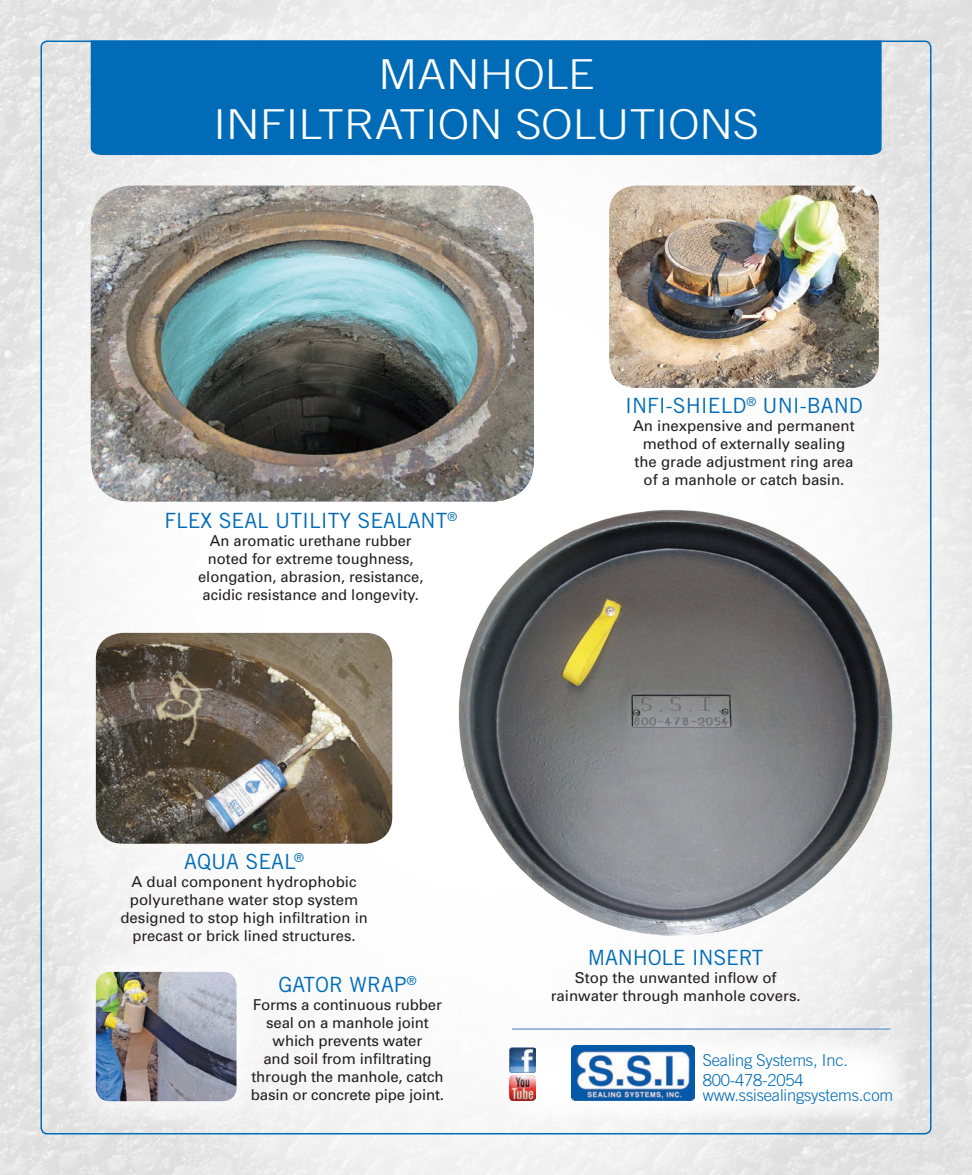
<style>
.page{position:relative;width:972px;height:1175px;background:#fff}
.page>*{position:absolute;margin:0;border:0;box-sizing:border-box;transform-origin:0 0}
.t1{font:300 41.25px/49.5px "Trade Gothic";letter-spacing:-.01em;color:#fff;text-align:center;scale:1.15 1}
.t2{font:21px "Trade Gothic";color:#006cb7}
.t3{font:300 16.5px/19.5px "Trade Gothic";letter-spacing:-.01em;color:#006cb7}
.t4{font:15px/18px "Univers";color:#231f20;text-align:center}
</style>
<div class="page">
<img style="left:0;top:0;width:972px;height:1174px">
<img style="left:96px;top:633px;width:296px;height:210px">
<div style="left:58px;top:933px;width:217px;height:206px;background:#fff;opacity:.95"></div>
<img style="left:96px;top:971px;width:141px;height:130px">
<div style="left:90px;top:40px;width:792px;height:116px;background:#006cb7"></div>
<hr style="left:512px;top:1028px;width:378px;height:1px;background:#7da3d5">
<img style="left:91px;top:185px;width:443px;height:316px">
<img style="left:609px;top:185px;width:270px;height:203px">
<img style="left:459px;top:509px;width:434px;height:427px">
<div style="left:499px;top:1034px;width:410px;height:86px;background:#fff"></div>
<img style="left:571px;top:1045px;width:123px;height:55px">
<img style="left:510px;top:1047px;width:25px;height:25px">
<img style="left:510px;top:1075px;width:25px;height:25px">
<h1 class="t1" style="left:213px;top:49px;width:477px">MANHOLE<br>INFILTRATION SOLUTIONS</h1>
<h2 class="t2" style="left:164px;top:507px;width:294px">FLEX SEAL UTILITY SEALANT<sup>®</sup></h2>
<p class="t4" style="left:198px;top:531px;width:227px">An aromatic urethane rubber noted for extreme toughness, elongation, abrasion, resistance, acidic resistance and longevity.</p>
<h2 class="t2" style="left:625px;top:392px;width:239px">INFI-SHIELD<sup>®</sup> UNI-BAND</h2>
<p class="t4" style="left:633px;top:416px;width:223px">An inexpensive and permanent method of externally sealing the grade adjustment ring area of a manhole or catch basin.</p>
<h2 class="t2" style="left:184px;top:849px;width:121px">AQUA SEAL<sup>®</sup></h2>
<p class="t4" style="left:120px;top:872px;width:249px">A dual component hydrophobic polyurethane water stop system designed to stop high infiltration in precast or brick lined structures.</p>
<h2 class="t2" style="left:279px;top:972px;width:139px">GATOR WRAP<sup>®</sup></h2>
<p class="t4" style="left:251px;top:995px;width:195px">Forms a continuous rubber seal on a manhole joint which prevents water<br>and soil from infiltrating through the manhole, catch basin or concrete pipe joint.</p>
<h2 class="t2" style="left:588px;top:945px;width:177px">MANHOLE INSERT</h2>
<p class="t4" style="left:551px;top:968px;width:252px">Stop the unwanted inflow of rainwater through manhole covers.</p>
<p class="t3" style="left:703px;top:1050px;width:147px">Sealing Systems, Inc.<br>800-478-2054</p>
<p class="t3" style="left:703px;top:1084px;width:192px">www.ssisealingsystems.com</p>
</div>
